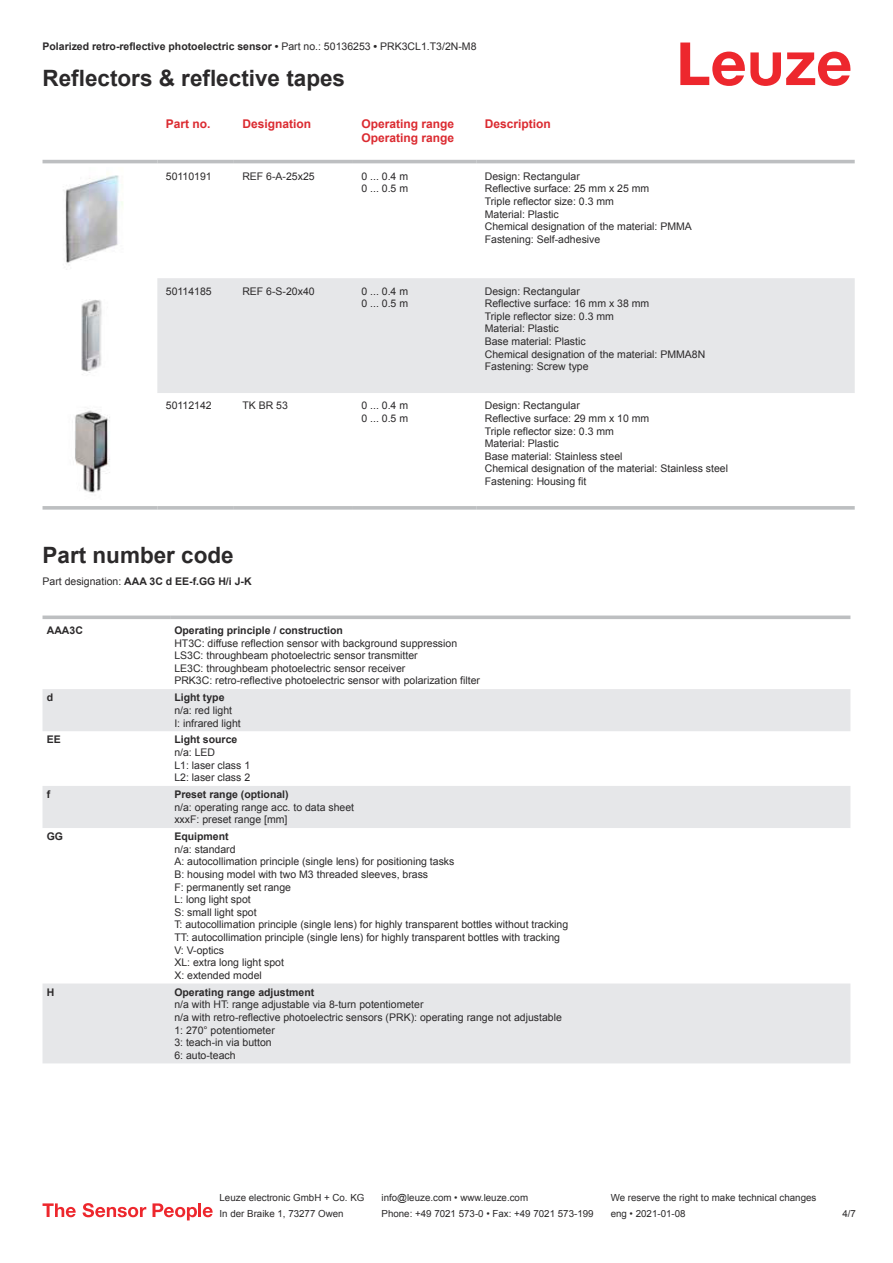
<style>
.page{position:relative;width:893px;height:1263px;background:#fff}
.page>*{position:absolute;margin:0;border:0;box-sizing:border-box;transform-origin:0 0}
.t1{font:700 22.5px "Arial";color:#2b292a}
.t2{font:700 12px/14.4px "Arial";color:#db2a30}
.t3{font:10.5px/12.6px "Arial";color:#2b292a}
.t4{font:700 10.5px "Arial";color:#2b292a}
.t5{font:9.75px "Arial";color:#2b292a}
.s1{font-weight:400}
</style>
<div class="page">
<svg style="left:680px;top:43px;width:170px;height:43px"></svg>
<svg style="left:43px;top:159px;width:812px;height:5px;fill:#efeff0"></svg>
<div style="left:157px;top:278px;width:698px;height:115px;background:#e6e7e9"></div>
<hr style="left:43px;top:160px;width:114px;height:3px;background:#bdbfc1">
<hr style="left:157px;top:160px;width:77px;height:3px;background:#bdbfc1">
<hr style="left:234px;top:160px;width:119px;height:3px;background:#bdbfc1">
<hr style="left:353px;top:160px;width:123px;height:3px;background:#bdbfc1">
<hr style="left:476px;top:160px;width:379px;height:3px;background:#bdbfc1">
<svg style="left:43px;top:506px;width:114px;height:4px"></svg>
<svg style="left:157px;top:506px;width:77px;height:4px"></svg>
<svg style="left:234px;top:506px;width:119px;height:4px"></svg>
<svg style="left:353px;top:506px;width:123px;height:4px"></svg>
<svg style="left:476px;top:506px;width:379px;height:4px;background:#c3c5c7"></svg>
<img style="left:65px;top:174px;width:58px;height:89px">
<img style="left:81px;top:300px;width:21px;height:75px">
<img style="left:75px;top:410px;width:35px;height:83px">
<svg style="left:43px;top:689px;width:807px;height:374px"></svg>
<svg style="left:43px;top:615px;width:127px;height:4px"></svg>
<svg style="left:170px;top:615px;width:680px;height:4px;background:#c5c7c9"></svg>
<svg style="left:43px;top:1203px;width:33px;height:14px"></svg>
<svg style="left:83px;top:1203px;width:63px;height:14px"></svg>
<svg style="left:153px;top:1203px;width:44px;height:17px"></svg>
<hr style="left:198px;top:1203px;width:3px;height:14px;background:#ed272d">
<svg style="left:203px;top:1207px;width:10px;height:10px"></svg>
<p class="t4" style="left:43px;top:43px;width:435px">Polarized retro-reflective photoelectric sensor • <span class="s1">Part no.: 50136253</span> • <span class="s1">PRK3CL1.T3/2N-M8</span></p>
<h1 class="t1" style="left:43px;top:70px;width:304px">Reflectors &amp; reflective tapes</h1>
<p class="t2" style="left:166px;top:117px;width:46px">Part no.</p>
<p class="t2" style="left:242px;top:117px;width:70px">Designation</p>
<p class="t2" style="left:361px;top:117px;width:94px">Operating range<br>Operating range</p>
<p class="t2" style="left:485px;top:117px;width:68px">Description</p>
<p class="t3" style="left:166px;top:171px;width:47px">50110191</p>
<p class="t3" style="left:242px;top:171px;width:74px">REF 6-A-25x25</p>
<p class="t3" style="left:361px;top:171px;width:48px">0 ... 0.4 m<br>0 ... 0.5 m</p>
<p class="t3" style="left:485px;top:171px;width:209px">Design: Rectangular<br>Reflective surface: 25 mm x 25 mm<br>Triple reflector size: 0.3 mm<br>Material: Plastic<br>Chemical designation of the material: PMMA<br>Fastening: Self-adhesive</p>
<p class="t3" style="left:166px;top:286px;width:47px">50114185</p>
<p class="t3" style="left:242px;top:286px;width:74px">REF 6-S-20x40</p>
<p class="t3" style="left:361px;top:286px;width:48px">0 ... 0.4 m<br>0 ... 0.5 m</p>
<p class="t3" style="left:485px;top:286px;width:222px">Design: Rectangular<br>Reflective surface: 16 mm x 38 mm<br>Triple reflector size: 0.3 mm<br>Material: Plastic<br>Base material: Plastic<br>Chemical designation of the material: PMMA8N<br>Fastening: Screw type</p>
<p class="t3" style="left:166px;top:400px;width:47px">50112142</p>
<p class="t3" style="left:242px;top:400px;width:47px">TK BR 53</p>
<p class="t3" style="left:361px;top:400px;width:48px">0 ... 0.4 m<br>0 ... 0.5 m</p>
<p class="t3" style="left:485px;top:400px;width:245px">Design: Rectangular<br>Reflective surface: 29 mm x 10 mm<br>Triple reflector size: 0.3 mm<br>Material: Plastic<br>Base material: Stainless steel<br>Chemical designation of the material: Stainless steel<br>Fastening: Housing fit</p>
<h1 class="t1" style="left:43px;top:546px;width:193px">Part number code</h1>
<p class="t4" style="left:43px;top:578px;width:211px"><span class="s1">Part designation:</span> AAA 3C d EE-f.GG H/i J-K</p>
<p class="t4" style="left:47px;top:626px;width:38px">AAA3C</p>
<p class="t4" style="left:174px;top:626px;width:170px">Operating principle / construction</p>
<p class="t3" style="left:174px;top:638px;width:307px">HT3C: diffuse reflection sensor with background suppression LS3C: throughbeam photoelectric sensor transmitter<br>LE3C: throughbeam photoelectric sensor receiver<br>PRK3C: retro-reflective photoelectric sensor with polarization filter</p>
<p class="t4" style="left:47px;top:694px;width:8px">d</p>
<p class="t4" style="left:174px;top:694px;width:52px">Light type</p>
<p class="t3" style="left:174px;top:705px;width:68px">n/a: red light<br>I: infrared light</p>
<p class="t4" style="left:47px;top:736px;width:16px">EE</p>
<p class="t4" style="left:174px;top:736px;width:65px">Light source</p>
<p class="t3" style="left:174px;top:747px;width:77px">n/a: LED<br>L1: laser class 1<br>L2: laser class 2</p>
<p class="t4" style="left:47px;top:790px;width:5px">f</p>
<p class="t4" style="left:174px;top:790px;width:116px">Preset range (optional)</p>
<p class="t3" style="left:174px;top:802px;width:181px">n/a: operating range acc. to data sheet xxxF: preset range [mm]</p>
<p class="t4" style="left:47px;top:832px;width:18px">GG</p>
<p class="t4" style="left:174px;top:832px;width:56px">Equipment</p>
<p class="t3" style="left:174px;top:844px;width:395px">n/a: standard<br>A: autocollimation principle (single lens) for positioning tasks<br>B: housing model with two M3 threaded sleeves, brass<br>F: permanently set range<br>L: long light spot<br>S: small light spot<br>T: autocollimation principle (single lens) for highly transparent bottles without tracking TT: autocollimation principle (single lens) for highly transparent bottles with tracking V: V-optics<br>XL: extra long light spot<br>X: extended model</p>
<p class="t4" style="left:47px;top:988px;width:9px">H</p>
<p class="t4" style="left:174px;top:988px;width:142px">Operating range adjustment</p>
<p class="t3" style="left:174px;top:999px;width:389px">n/a with HT: range adjustable via 8-turn potentiometer<br>n/a with retro-reflective photoelectric sensors (PRK): operating range not adjustable 1: 270° potentiometer<br>3: teach-in via button<br>6: auto-teach</p>
<p class="t5" style="left:220px;top:1194px;width:146px">Leuze electronic GmbH + Co. KG</p>
<p class="t5" style="left:381px;top:1194px;width:148px">info@leuze.com • www.leuze.com</p>
<p class="t5" style="left:611px;top:1194px;width:207px">We reserve the right to make technical changes</p>
<p class="t5" style="left:220px;top:1210px;width:126px">In der Braike 1, 73277 Owen</p>
<p class="t5" style="left:381px;top:1210px;width:214px">Phone: +49 7021 573-0 • Fax: +49 7021 573-199</p>
<p class="t5" style="left:611px;top:1210px;width:76px">eng • 2021-01-08</p>
<p class="t5" style="left:842px;top:1210px;width:15px">4 /7</p>
</div>
